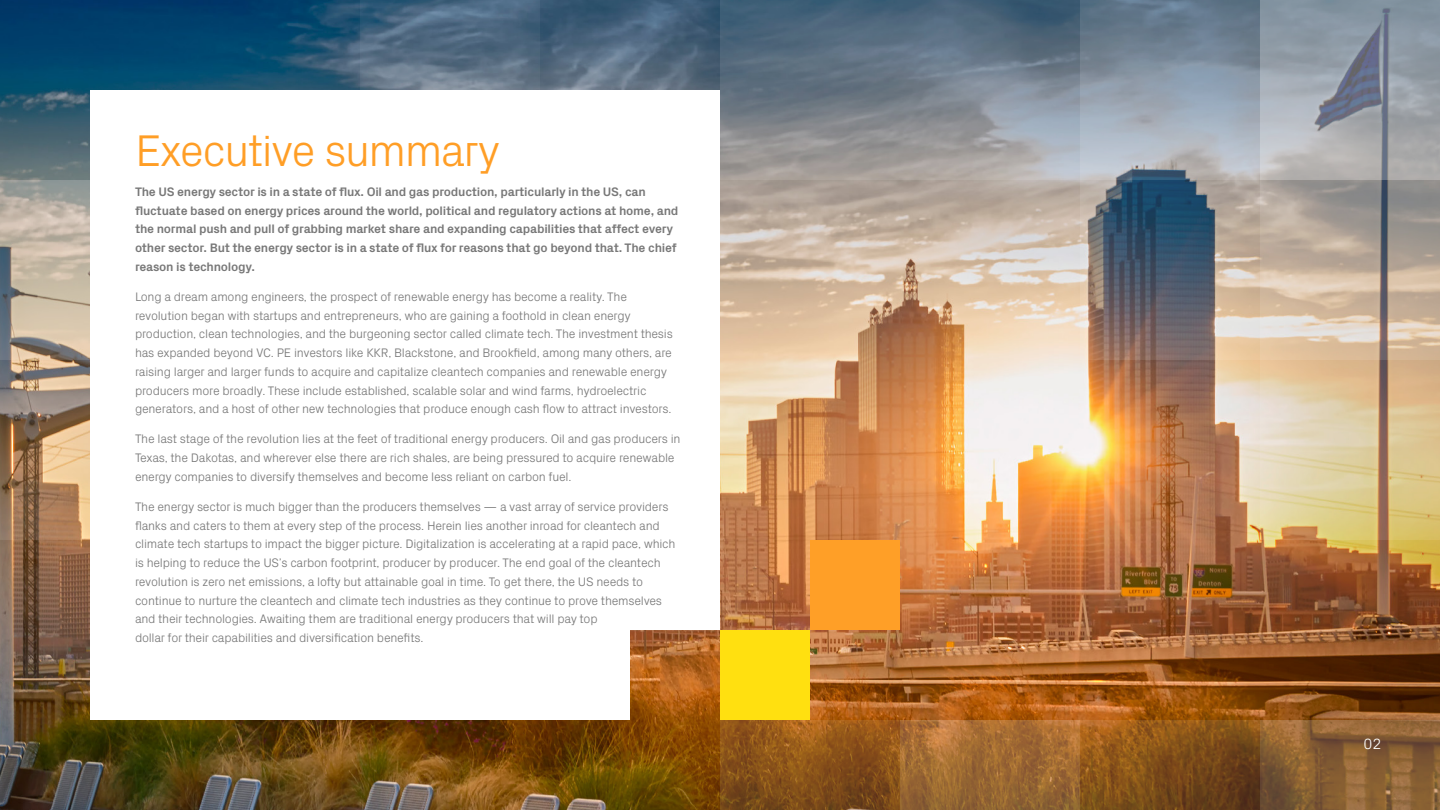
<style>
.page{position:relative;width:1440px;height:810px;background:#fff}
.page>*{position:absolute;margin:0;border:0;box-sizing:border-box;transform-origin:0 0}
.t1{font:300 45px "Px Grotesk";letter-spacing:-.035em;color:#ff9e26}
.t2{font:300 15px "Px Grotesk";color:#fff}
.t3{font:300 12.5px/18.8px "Px Grotesk";letter-spacing:-.02em;color:#787878}
.t4{font:700 12.5px/18.8px "Px Grotesk";letter-spacing:-.02em;color:#787878}
</style>
<div class="page">
<img style="left:630px;top:180px;width:630px;height:540px">
<svg style="left:0;top:0;width:180px;height:180px"></svg>
<svg style="left:0;top:180px;width:90px;height:180px"></svg>
<svg style="left:0;top:360px;width:90px;height:180px"></svg>
<svg style="left:0;top:720px;width:180px;height:90px"></svg>
<svg style="left:180px;top:0;width:180px;height:90px"></svg>
<div style="left:90px;top:90px;width:630px;height:540px;background:#fff"></div>
<svg style="left:0;top:540px;width:90px;height:180px"></svg>
<svg style="left:180px;top:720px;width:180px;height:90px"></svg>
<svg style="left:360px;top:0;width:180px;height:90px"></svg>
<svg style="left:360px;top:720px;width:180px;height:90px"></svg>
<svg style="left:540px;top:0;width:180px;height:90px"></svg>
<svg style="left:540px;top:720px;width:180px;height:90px"></svg>
<svg style="left:720px;top:0;width:180px;height:180px"></svg>
<svg style="left:720px;top:720px;width:180px;height:90px"></svg>
<svg style="left:900px;top:0;width:180px;height:180px"></svg>
<svg style="left:900px;top:720px;width:180px;height:90px"></svg>
<svg style="left:1080px;top:0;width:180px;height:180px"></svg>
<svg style="left:1080px;top:720px;width:180px;height:90px"></svg>
<svg style="left:1260px;top:0;width:180px;height:180px"></svg>
<svg style="left:1260px;top:180px;width:180px;height:180px"></svg>
<svg style="left:1080px;top:180px;width:180px;height:180px"></svg>
<svg style="left:1260px;top:360px;width:180px;height:180px"></svg>
<svg style="left:1260px;top:540px;width:180px;height:180px"></svg>
<svg style="left:1260px;top:720px;width:180px;height:90px"></svg>
<div style="left:720px;top:630px;width:90px;height:90px;background:#ffe010"></div>
<div style="left:810px;top:540px;width:90px;height:90px;background:#ff9f27"></div>
<h1 class="t1" style="left:135px;top:118px;width:367px">Executive summary</h1>
<p class="t4" style="left:135px;top:182px;width:545px">The US energy sector is in a state of flux. Oil and gas production, particularly in the US, can fluctuate based on energy prices around the world, political and regulatory actions at home, and the normal push and pull of grabbing market share and expanding capabilities that affect every other sector. But the energy sector is in a state of flux for reasons that go beyond that. The chief reason is technology.</p>
<p class="t3" style="left:135px;top:286px;width:539px">Long a dream among engineers, the prospect of renewable energy has become a reality. The revolution began with startups and entrepreneurs, who are gaining a foothold in clean energy production, clean technologies, and the burgeoning sector called climate tech. The investment thesis has expanded beyond VC. PE investors like KKR, Blackstone, and Brookfield, among many others, are raising larger and larger funds to acquire and capitalize cleantech companies and renewable energy producers more broadly. These include established, scalable solar and wind farms, hydroelectric generators, and a host of other new technologies that produce enough cash flow to attract investors.</p>
<p class="t3" style="left:135px;top:429px;width:547px">The last stage of the revolution lies at the feet of traditional energy producers. Oil and gas producers in<br>Texas, the Dakotas, and wherever else there are rich shales, are being pressured to acquire renewable energy companies to diversify themselves and become less reliant on carbon fuel.</p>
<p class="t3" style="left:135px;top:496px;width:542px">The energy sector is much bigger than the producers themselves — a vast array of service providers flanks and caters to them at every step of the process. Herein lies another inroad for cleantech and climate tech startups to impact the bigger picture. Digitalization is accelerating at a rapid pace, which is helping to reduce the US’s carbon footprint, producer by producer. The end goal of the cleantech revolution is zero net emissions, a lofty but attainable goal in time. To get there, the US needs to continue to nurture the cleantech and climate tech industries as they continue to prove themselves and their technologies. Awaiting them are traditional energy producers that will pay top<br>dollar for their capabilities and diversification benefits.</p>
<p class="t2" style="left:1364px;top:733px;width:20px">02</p>
</div>
